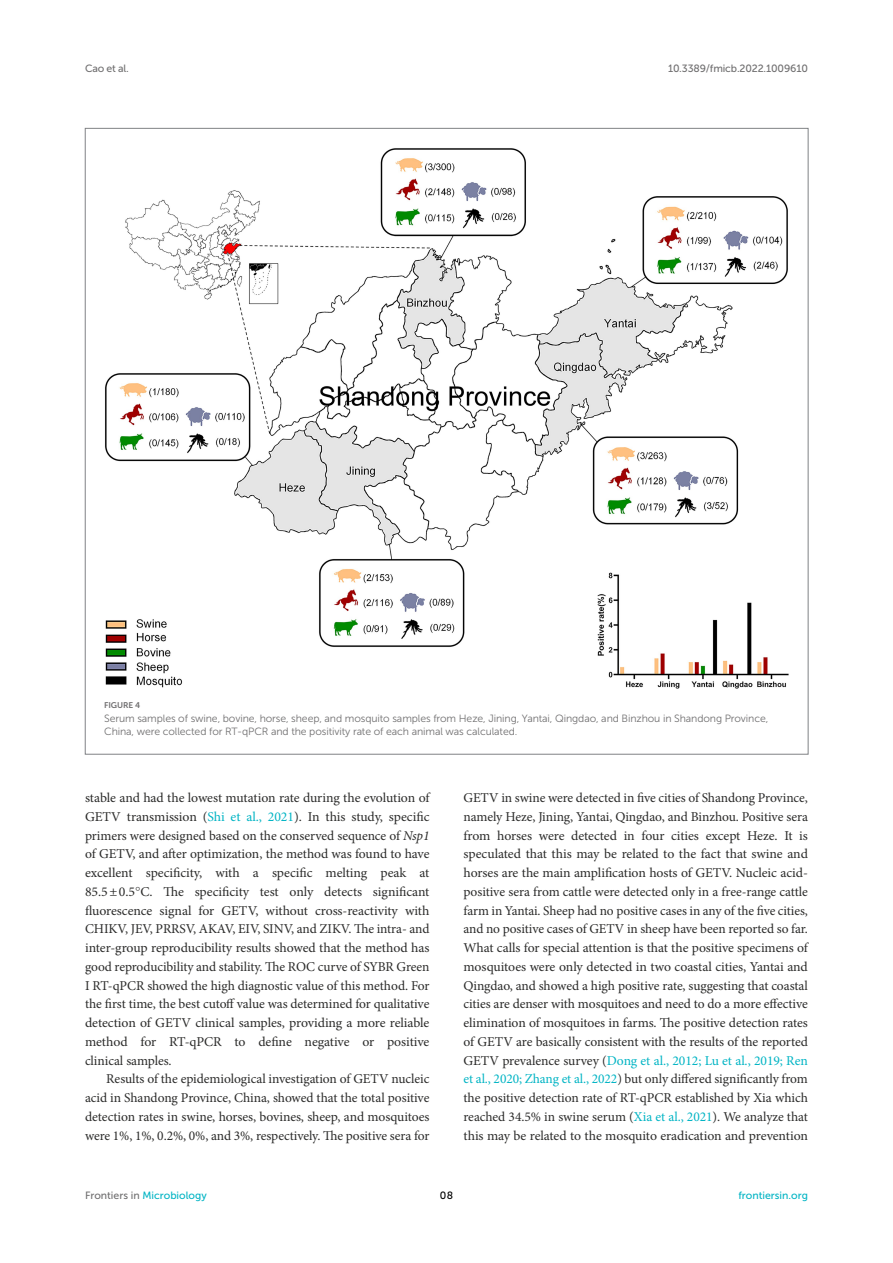
<style>
.page{position:relative;width:893px;height:1263px;background:#fff}
.page>*{position:absolute;margin:0;border:0;box-sizing:border-box;transform-origin:0 0}
.TEXT{font:13.5px/18.8px "Minion Pro";letter-spacing:-.005em;color:#2b2b2a;text-align:justify}
.FIG_LEG{font:10.5px/13.5px "Museo Sans 300";letter-spacing:-.01em;color:#706f70}
.t1{font:10.5px "Museo Sans 500";color:#00b4c4}
.t2{font:10.5px "Museo Sans 500";letter-spacing:-.015em;color:#706f70}
.t3{font:10.5px "Museo Sans 500";color:#000}
.FIG_HD{font:8.25px "Museo Sans 700";letter-spacing:-.01em;color:#706f70}
.s1{color:#00b4c4}
.s2{font-style:italic}
.s3{font-family:"STIX"}
.s4{color:#706f70}
</style>
<div class="page">
<img style="left:105px;top:148px;width:684px;height:541px">
<p class="t2" style="left:85px;top:63px;width:45px">Cao et al.</p>
<p class="t2" style="left:668px;top:63px;width:141px">10.3389/fmicb.2022.1009610</p>
<p class="FIG_HD" style="left:104px;top:701px;width:37px">FIGURE 4</p>
<p class="FIG_LEG" style="left:104px;top:711px;width:666px">Serum samples of swine, bovine, horse, sheep, and mosquito samples from Heze, Jining, Yantai, Qingdao, and Binzhou in Shandong Province,<br>China, were collected for RT-qPCR and the positivity rate of each animal was calculated.</p>
<p class="TEXT" style="left:85px;top:788px;width:346px">stable and had the lowest mutation rate during the evolution of GETV transmission (<span class="s1">Shi et al., 2021</span>). In this study, specific primers were designed based on the conserved sequence of <span class="s2">Nsp1 </span>of GETV, and after optimization, the method was found to have excellent specificity, with a specific melting peak at 85.5±0.5<span class="s3">°</span>C. The specificity test only detects significant fluorescence signal for GETV, without cross-reactivity with CHIKV, JEV, PRRSV, AKAV, EIV, SINV, and ZIKV. The intra- and inter-group reproducibility results showed that the method has good reproducibility and stability. The ROC curve of SYBR Green I RT-qPCR showed the high diagnostic value of this method. For the first time, the best cutoff value was determined for qualitative detection of GETV clinical samples, providing a more reliable method for RT-qPCR to define negative or positive clinical samples.</p>
<p class="TEXT" style="left:85px;top:1070px;width:346px;text-indent:21px">Results of the epidemiological investigation of GETV nucleic acid in Shandong Province, China, showed that the total positive detection rates in swine, horses, bovines, sheep, and mosquitoes were 1%, 1%, 0.2%, 0%, and 3%, respectively. The positive sera for</p>
<p class="TEXT" style="left:463px;top:788px;width:346px">GETV in swine were detected in five cities of Shandong Province, namely Heze, Jining, Yantai, Qingdao, and Binzhou. Positive sera from horses were detected in four cities except Heze. It is speculated that this may be related to the fact that swine and horses are the main amplification hosts of GETV. Nucleic acid&shy;positive sera from cattle were detected only in a free-range cattle farm in Yantai. Sheep had no positive cases in any of the five cities, and no positive cases of GETV in sheep have been reported so far.<br>What calls for special attention is that the positive specimens of mosquitoes were only detected in two coastal cities, Yantai and Qingdao, and showed a high positive rate, suggesting that coastal cities are denser with mosquitoes and need to do a more effective elimination of mosquitoes in farms. The positive detection rates of GETV are basically consistent with the results of the reported GETV prevalence survey (<span class="s1">Dong et al., 2012; Lu et al., 2019; Ren et al., 2020; Zhang et al., 2022</span>) but only differed significantly from the positive detection rate of RT-qPCR established by Xia which reached 34.5% in swine serum (<span class="s1">Xia et al., 2021</span>). We analyze that this may be related to the mosquito eradication and prevention</p>
<p class="t1" style="left:85px;top:1190px;width:123px"><span class="s4">Frontiers in</span> Microbiology</p>
<p class="t3" style="left:440px;top:1190px;width:15px">08</p>
<p class="t1" style="left:738px;top:1190px;width:71px">frontiersin.org</p>
</div>
